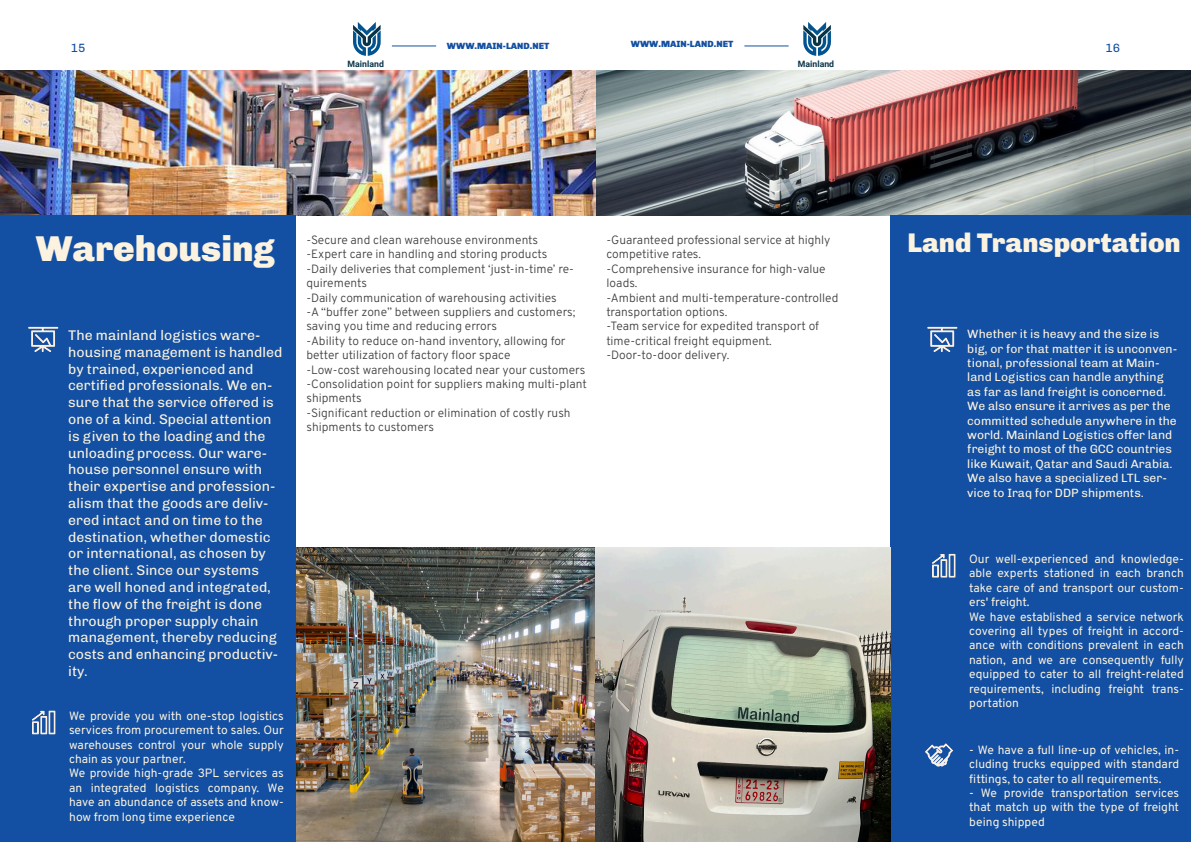
<style>
.page{position:relative;width:1191px;height:842px;background:#fff}
.page>*{position:absolute;margin:0;border:0;box-sizing:border-box;transform-origin:0 0}
.H_36{font:900 36px "Chivo";color:#fbf3e0}
.H_36-2{font:900 27px "Chivo";color:#fbf3e0}
.BT_14{font:14px/16.8px "Chivo";color:#fbf3e0}
.t1{font:300 12px/14.4px "Overpass";color:#3e3e3f}
.BT_12{font:12px/14.4px "Overpass";color:#fbf3e0;text-align:justify}
.BT_14-2{font:12px/14.4px "Chivo";color:#fbf3e0}
.t2{font:12px "Chivo";color:#134fa2}
.t3{font:900 9px "Chivo";color:#134fa2}
.t4{font:700 8.7px "Roboto";color:#093448}
</style>
<div class="page">
<hr style="left:392px;top:45px;width:44px;height:1px;background:#134fa2">
<hr style="left:744px;top:45px;width:44px;height:1px;background:#134fa2">
<svg style="left:803px;top:22px;width:28px;height:34px"></svg>
<svg style="left:353px;top:22px;width:28px;height:34px"></svg>
<img style="left:595px;top:71px;width:596px;height:144px">
<div style="left:890px;top:215px;width:301px;height:627px;background:#134fa2"></div>
<svg style="left:927px;top:326px;width:31px;height:26px"></svg>
<svg style="left:932px;top:553px;width:24px;height:25px"></svg>
<svg style="left:925px;top:743px;width:28px;height:24px"></svg>
<img style="left:0;top:71px;width:595px;height:144px">
<img style="left:295px;top:547px;width:300px;height:295px">
<img style="left:595px;top:547px;width:295px;height:295px">
<div style="left:0;top:215px;width:295px;height:627px;background:#134fa2"></div>
<svg style="left:28px;top:326px;width:31px;height:26px"></svg>
<svg style="left:32px;top:710px;width:24px;height:25px"></svg>
<p class="t3" style="left:447px;top:39px;width:104px">WWW.MAIN-LAND.NET</p>
<p class="t3" style="left:631px;top:37px;width:104px">WWW.MAIN-LAND.NET</p>
<p class="t2" style="left:71px;top:39px;width:16px">15</p>
<p class="t2" style="left:1105px;top:39px;width:16px">16</p>
<p class="t4" style="left:348px;top:58px;width:38px">Mainland</p>
<p class="t4" style="left:798px;top:58px;width:38px">Mainland</p>
<p class="H_36" style="left:36px;top:221px;width:241px">Warehousing</p>
<p class="t1" style="left:306px;top:232px;width:233px">-Secure and clean warehouse environments</p>
<p class="t1" style="left:306px;top:247px;width:242px">-Expert care in handling and storing products</p>
<p class="t1" style="left:306px;top:261px;width:269px">-Daily deliveries that complement ‘just-in-time’ re&shy;quirements</p>
<p class="t1" style="left:306px;top:290px;width:252px">-Daily communication of warehousing activities</p>
<p class="t1" style="left:306px;top:304px;width:270px">-A “buffer zone” between suppliers and customers; saving you time and reducing errors</p>
<p class="t1" style="left:306px;top:333px;width:261px">-Ability to reduce on-hand inventory, allowing for better utilization of factory floor space</p>
<p class="t1" style="left:306px;top:362px;width:280px">-Low-cost warehousing located near your customers</p>
<p class="t1" style="left:306px;top:376px;width:282px">-Consolidation point for suppliers making multi-plant shipments</p>
<p class="t1" style="left:306px;top:405px;width:266px">-Significant reduction or elimination of costly rush shipments to customers</p>
<p class="BT_14" style="left:68px;top:326px;width:216px">The mainland logistics ware&shy;housing management is handled by trained, experienced and certified professionals. We en&shy;sure that the service offered is one of a kind. Special attention is given to the loading and the unloading process. Our ware&shy;house personnel ensure with their expertise and profession&shy;alism that the goods are deliv&shy;ered intact and on time to the destination, whether domestic or international, as chosen by the client. Since our systems are well honed and integrated, the flow of the freight is done through proper supply chain management, thereby reducing costs and enhancing productiv&shy;ity.</p>
<p class="BT_12" style="left:69px;top:708px;width:216px">We provide you with one-stop logistics services from procurement to sales. Our warehouses control your whole supply chain as your partner.</p>
<p class="BT_12" style="left:69px;top:766px;width:216px">We provide high-grade 3PL services as an integrated logistics company. We have an abundance of assets and know&shy;how from long time experience</p>
<p class="t1" style="left:606px;top:232px;width:226px">-Guaranteed professional service at highly competitive rates.</p>
<p class="t1" style="left:606px;top:261px;width:221px">-Comprehensive insurance for high-value loads.</p>
<p class="t1" style="left:606px;top:290px;width:234px">-Ambient and multi-temperature-controlled transportation options.</p>
<p class="t1" style="left:606px;top:319px;width:214px">-Team service for expedited transport of time-critical freight equipment.</p>
<p class="t1" style="left:606px;top:347px;width:124px">-Door-to-door delivery.</p>
<p class="H_36-2" style="left:907px;top:222px;width:275px">Land Transportation</p>
<p class="BT_14-2" style="left:967px;top:326px;width:211px">Whether it is heavy and the size is big, or for that matter it is unconven&shy;tional, professional team at Main&shy;land Logistics can handle anything as far as land freight is concerned.<br>We also ensure it arrives as per the committed schedule anywhere in the world. Mainland Logistics offer land freight to most of the GCC countries like Kuwait, Qatar and Saudi Arabia.<br>We also have a specialized LTL ser&shy;vice to Iraq for DDP shipments.</p>
<p class="BT_12" style="left:969px;top:551px;width:216px">Our well-experienced and knowledge&shy;able experts stationed in each branch take care of and transport our custom&shy;ers' freight.</p>
<p class="BT_12" style="left:969px;top:609px;width:216px">We have established a service network covering all types of freight in accord&shy;ance with conditions prevalent in each nation, and we are consequently fully equipped to cater to all freight-related requirements, including freight trans&shy;portation</p>
<p class="BT_12" style="left:969px;top:742px;width:211px">- We have a full line-up of vehicles, in&shy;cluding trucks equipped with standard fittings, to cater to all requirements.</p>
<p class="BT_12" style="left:969px;top:785px;width:211px">- We provide transportation services that match up with the type of freight being shipped</p>
</div>
